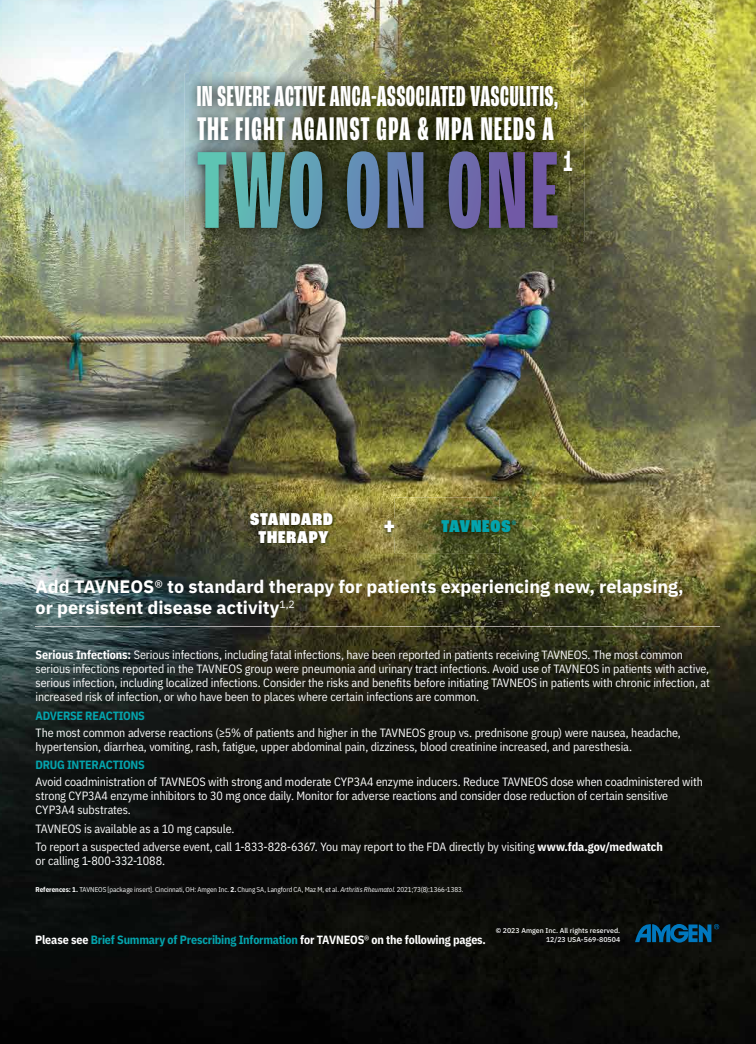
<style>
.page{position:relative;width:756px;height:1044px;background:#fff}
.page>*{position:absolute;margin:0;border:0;box-sizing:border-box;transform-origin:0 0}
.t1{font:700 extra-condensed 34.4px "Roc Grotesk";letter-spacing:.03em;color:#fff}
.t2{font:700 extra-condensed 30.4px "Roc Grotesk";letter-spacing:.005em;color:#fff}
.t3{font:900 condensed 23.5px "Roc Grotesk";color:#fff}
.t4{font:700 18px/21.6px "IBM Plex Sans";color:#fff}
.t5{font:900 condensed 18px "Roc Grotesk";letter-spacing:.05em;color:#fff}
.t6{font:900 condensed 18px "Roc Grotesk";letter-spacing:.05em;color:#04a4ad}
.t7{font:12px/14px "IBM Plex Sans Cond";letter-spacing:-.01em;color:#fff}
.t8{font:700 12px "IBM Plex Sans Cond";letter-spacing:-.02em;color:#fff}
.t9{font:700 12px "IBM Plex Sans Cond";letter-spacing:-.02em;color:#04a4ad}
.t10{font:7px "IBM Plex Sans Cond";letter-spacing:-.005em;color:#fff}
.t11{font:500 7px/9px "IBM Plex Sans";color:#fff;text-align:right}
.s1{font-weight:400}
.s2{font-weight:700}
.s3{font-style:italic}
.s4{color:#04a4ad}
</style>
<div class="page">
<img style="left:0;top:0;width:756px;height:1044px">
<svg style="left:635px;top:924px;width:84px;height:19px;background:#04486e"></svg>
<img style="left:190px;top:61px;width:393px;height:14px">
<img style="left:190px;top:240px;width:393px;height:16px">
<img style="left:395px;top:498px;width:104px;height:55px">
<img style="left:185px;top:73px;width:5px;height:168px">
<img style="left:583px;top:73px;width:1px;height:168px">
<img style="left:187px;top:75px;width:396px;height:165px">
<svg style="left:198px;top:151px;width:359px;height:78px;background:#4e6370"></svg>
<img style="left:35px;top:627px;width:684px;height:1px">
<img style="left:381px;top:518px;width:17px;height:18px">
<img style="left:437px;top:516px;width:84px;height:22px">
<img style="left:248px;top:511px;width:87px;height:35px">
<h2 class="t2" style="left:197px;top:78px;width:364px">IN SEVERE ACTIVE ANCA-ASSOCIATED VASCULITIS,</h2>
<h1 class="t1" style="left:197px;top:109px;width:358px">THE FIGHT AGAINST GPA &amp; MPA NEEDS A</h1>
<h2 class="t2" style="left:563px;top:143px;width:11px">1</h2>
<h3 class="t5" style="left:250px;top:508px;width:84px">STANDARD</h3>
<h3 class="t5" style="left:258px;top:526px;width:72px">THERAPY</h3>
<h3 class="t3" style="left:384px;top:511px;width:13px">+</h3>
<h3 class="t6" style="left:442px;top:515px;width:76px">TAVNEOS<sup>®</sup></h3>
<h3 class="t4" style="left:36px;top:574px;width:650px">Add TAVNEOS<span class="s1">®</span> to standard therapy for patients experiencing new, relapsing, or persistent disease activity<sup>1,2</sup></h3>
<p class="t7" style="left:36px;top:647px;width:676px"><span class="s2">Serious Infections:</span> Serious infections, including fatal infections, have been reported in patients receiving TAVNEOS. The most common serious infections reported in the TAVNEOS group were pneumonia and urinary tract infections. Avoid use of TAVNEOS in patients with active, serious infection, including localized infections. Consider the risks and benefits before initiating TAVNEOS in patients with chronic infection, at increased risk of infection, or who have been to places where certain infections are common.</p>
<p class="t9" style="left:36px;top:706px;width:111px">ADVERSE REACTIONS</p>
<p class="t7" style="left:36px;top:724px;width:647px">The most common adverse reactions (≥5% of patients and higher in the TAVNEOS group vs. prednisone group) were nausea, headache, hypertension, diarrhea, vomiting, rash, fatigue, upper abdominal pain, dizziness, blood creatinine increased, and paresthesia.</p>
<p class="t9" style="left:36px;top:755px;width:111px">DRUG INTERACTIONS</p>
<p class="t7" style="left:36px;top:774px;width:669px">Avoid coadministration of TAVNEOS with strong and moderate CYP3A4 enzyme inducers. Reduce TAVNEOS dose when coadministered with strong CYP3A4 enzyme inhibitors to 30 mg once daily. Monitor for adverse reactions and consider dose reduction of certain sensitive<br>CYP3A4 substrates.</p>
<p class="t7" style="left:36px;top:818px;width:629px;line-height:18.5px">TAVNEOS is available as a 10 mg capsule.<br>To report a suspected adverse event, call 1-833-828-6367. You may report to the FDA directly by visiting <span class="s2">www.fda.gov/medwatch</span></p>
<p class="t7" style="left:36px;top:853px;width:131px">or calling 1-800-332-1088.</p>
<p class="t10" style="left:36px;top:884px;width:430px"><span class="s2">References: 1.</span> TAVNEOS [package insert]. Cincinnati, OH: Amgen Inc. <span class="s2">2.</span> Chung SA, Langford CA, Maz M, et al. <span class="s3">Arthritis Rheumatol</span>. 2021;73(8):1366-1383.</p>
<p class="t8" style="left:35px;top:930px;width:452px">Please see <span class="s4">Brief Summary of Prescribing Information</span> for TAVNEOS<span class="s1">®</span> on the following pages.</p>
<p class="t11" style="left:496px;top:925px;width:126px">© 2023 Amgen Inc. All rights reserved.<br>12/23 USA-569-80504</p>
</div>
